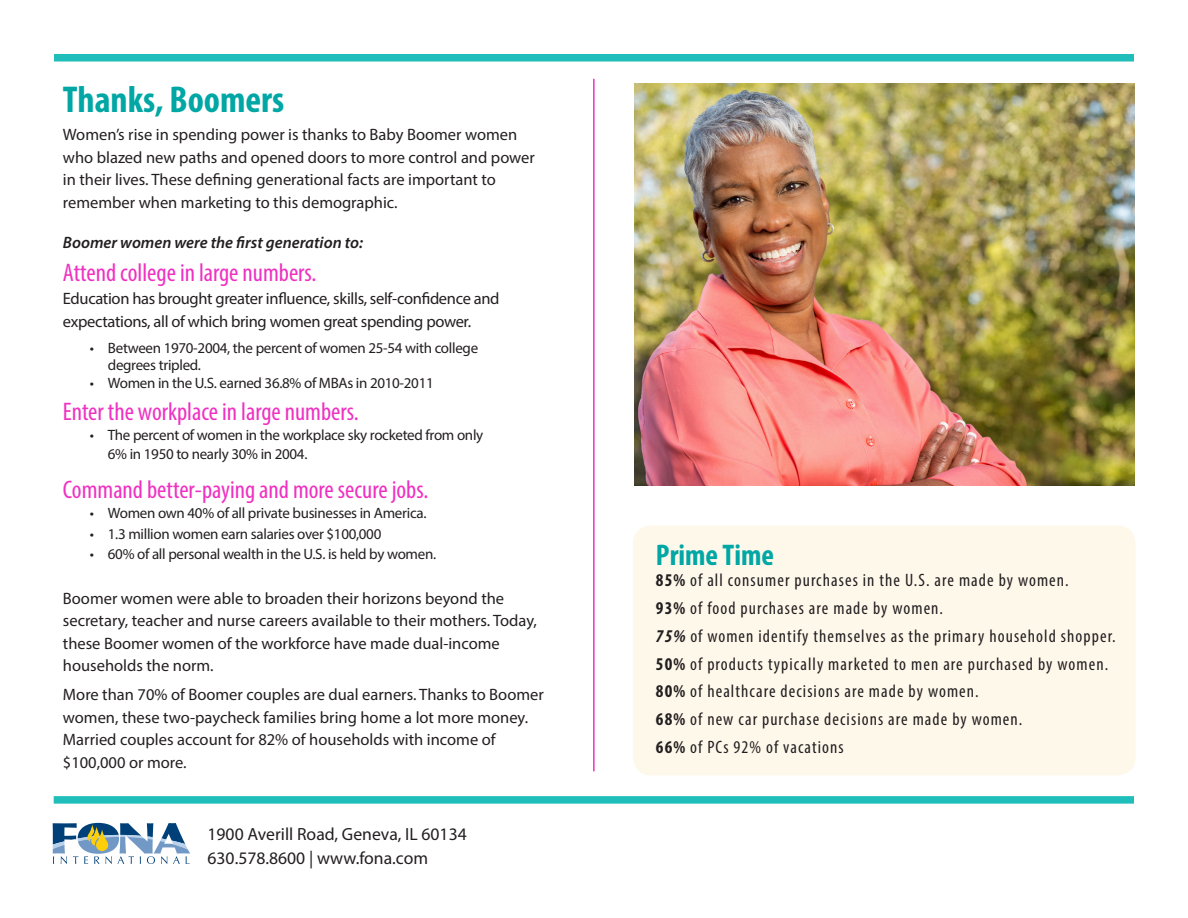
<style>
.page{position:relative;width:1188px;height:918px;background:#fff}
.page>*{position:absolute;margin:0;border:0;box-sizing:border-box;transform-origin:0 0}
.Subheader{font:700 condensed 37.5px "Myriad Pro";color:#00a7a4}
.Subheader-2{font:700 condensed 30px "Myriad Pro";color:#00a7a4}
.Body{font:condensed 25.5px "Myriad Pro";color:#ef31c1}
.Body-2{font:condensed 18px "Myriad Pro";letter-spacing:.06em;color:#231f20}
.t1{font:17.7px "Myriad Pro";color:#231f20}
.Body-3{font:16.5px/22.5px "Myriad Pro";color:#231f20}
.Body-4{font:16.5px/22.5px "Myriad Pro";letter-spacing:-.02em;color:#231f20}
.Body-5{font:italic 600 16.5px "Myriad Pro";color:#231f20}
.t2{font:15px/16.5px "Myriad Pro";letter-spacing:-.02em;color:#231f20}
.s1{font-weight:700}
.s2{font-weight:700;font-style:italic}
</style>
<div class="page">
<svg style="left:53px;top:823px;width:137px;height:41px"></svg>
<div style="left:54px;top:54px;width:1080px;height:8px;background:#20beba"></div>
<div style="left:54px;top:796px;width:1080px;height:8px;background:#20beba"></div>
<img style="left:634px;top:83px;width:500px;height:402px">
<div style="left:633px;top:525px;width:503px;height:250px;background:#fef8eb;border-radius:18px"></div>
<hr style="left:593px;top:79px;width:2px;height:692px;background:#ef31c1">
<p class="Subheader" style="left:63px;top:76px;width:223px">Thanks, Boomers</p>
<p class="Body-3" style="left:63px;top:123px;width:474px">Women’s rise in spending power is thanks to Baby Boomer women who blazed new paths and opened doors to more control and power in their lives. These defining generational facts are important to remember when marketing to this demographic.</p>
<p class="Body-5" style="left:63px;top:232px;width:302px">Boomer women were the first generation to:</p>
<p class="Body" style="left:63px;top:257px;width:255px">Attend college in large numbers.</p>
<p class="Body-4" style="left:63px;top:287px;width:438px">Education has brought greater influence, skills, self-confidence and expectations, all of which bring women great spending power.</p>
<p class="t2" style="left:108px;top:340px;width:372px;text-indent:-18px">• Between 1970-2004, the percent of women 25-54 with college degrees tripled.</p>
<p class="t2" style="left:90px;top:374px;width:345px">• Women in the U.S. earned 36.8% of MBAs in 2010-2011</p>
<p class="Body" style="left:63px;top:396px;width:297px">Enter the workplace in large numbers.</p>
<p class="t2" style="left:108px;top:425px;width:377px;line-height:19.5px;text-indent:-18px">• The percent of women in the workplace sky rocketed from only<br>6% in 1950 to nearly 30% in 2004.</p>
<p class="Body" style="left:63px;top:474px;width:367px">Command better-paying and more secure jobs.</p>
<p class="t2" style="left:90px;top:504px;width:338px">• Women own 40% of all private businesses in America.</p>
<p class="t2" style="left:90px;top:525px;width:293px">• 1.3 million women earn salaries over $100,000</p>
<p class="t2" style="left:90px;top:546px;width:348px">• 60% of all personal wealth in the U.S. is held by women.</p>
<p class="Body-3" style="left:63px;top:586px;width:476px">Boomer women were able to broaden their horizons beyond the secretary, teacher and nurse careers available to their mothers. Today, these Boomer women of the workforce have made dual-income households the norm.</p>
<p class="Body-3" style="left:63px;top:683px;width:482px">More than 70% of Boomer couples are dual earners. Thanks to Boomer women, these two-paycheck families bring home a lot more money.<br>Married couples account for 82% of households with income of $100,000 or more.</p>
<p class="t1" style="left:208px;top:823px;width:261px">1900 Averill Road, Geneva, IL 60134</p>
<p class="t1" style="left:208px;top:847px;width:222px">630.578.8600 | www.fona.com</p>
<p class="Subheader-2" style="left:656px;top:537px;width:120px">Prime Time</p>
<p class="Body-2" style="left:656px;top:570px;width:414px"><span class="s1">85%</span> of all consumer purchases in the U.S. are made by women.</p>
<p class="Body-2" style="left:656px;top:597px;width:289px"><span class="s1">93%</span> of food purchases are made by women.</p>
<p class="Body-2" style="left:656px;top:625px;width:461px"><span class="s2">75%</span> of women identify themselves as the primary household shopper.</p>
<p class="Body-2" style="left:656px;top:653px;width:454px"><span class="s1">50%</span> of products typically marketed to men are purchased by women.</p>
<p class="Body-2" style="left:656px;top:681px;width:324px"><span class="s1">80%</span> of healthcare decisions are made by women.</p>
<p class="Body-2" style="left:656px;top:708px;width:368px"><span class="s1">68%</span> of new car purchase decisions are made by women.</p>
<p class="Body-2" style="left:656px;top:736px;width:189px"><span class="s1">66%</span> of PCs 92% of vacations</p>
</div>
